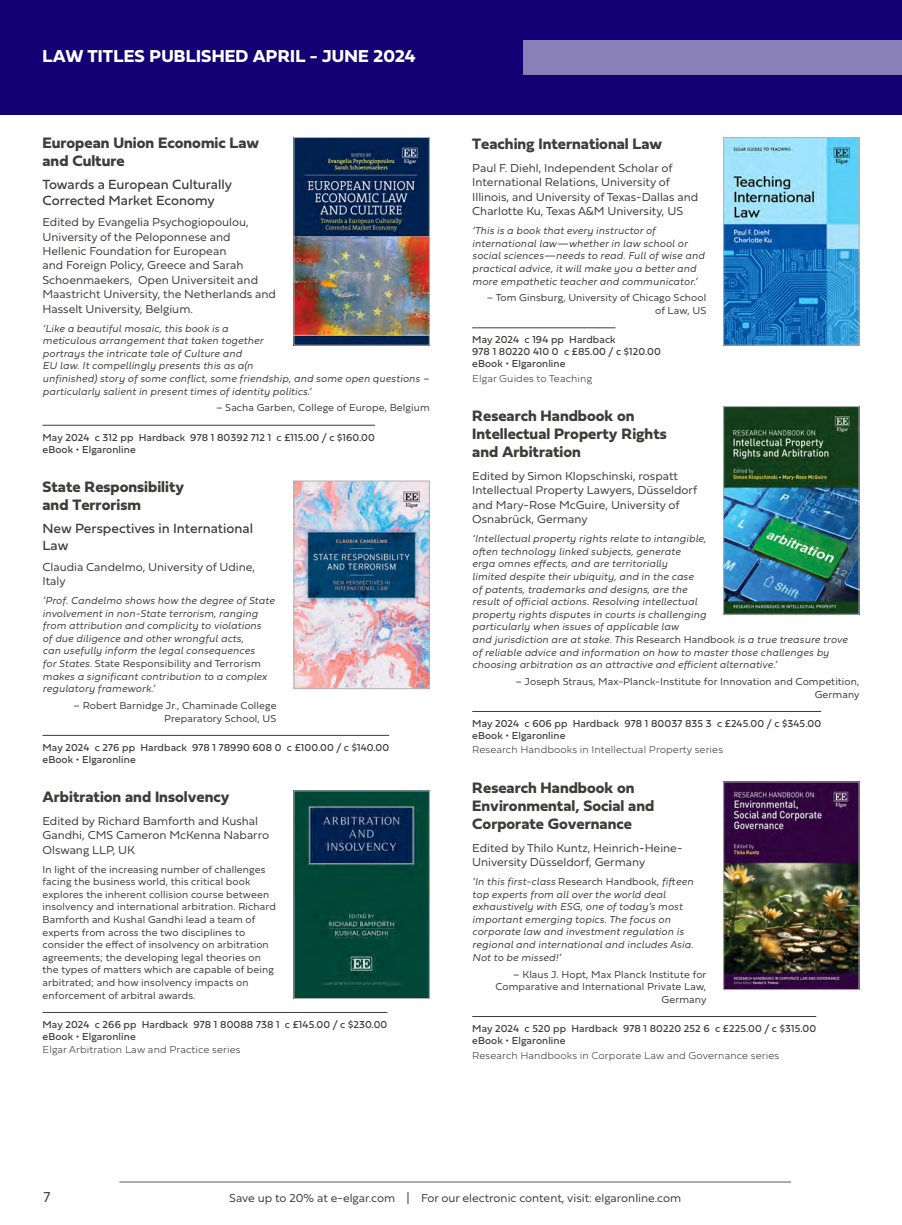
<style>
.page{position:relative;width:902px;height:1225px;background:#fff}
.page>*{position:absolute;margin:0;border:0;box-sizing:border-box;transform-origin:0 0}
.t1{font:700 18px "Fieldwork Hum";letter-spacing:.01em;color:#fff}
.t2{font:700 15.75px/18px "Fieldwork Hum";color:#3c3c3b}
.t3{font:15px "Fieldwork Hum Light";color:#3c3c3b}
.t4{font:13.8px/16.5px "Fieldwork Hum";color:#3c3c3b}
.t5{font:12px/14.4px "Fieldwork Hum Light";color:#3c3c3b}
.t6{font:italic 300 10.5px/12.6px "Fieldwork";letter-spacing:.01em;color:#3c3c3b}
.t7{font:10.5px/12.6px "Fieldwork Hum Light";letter-spacing:.01em;color:#3c3c3b;text-align:right}
.t8{font:10.5px/12px "Fieldwork Hum";letter-spacing:.01em;color:#3c3c3b}
.t9{font:100 10.5px "Fieldwork Hum";letter-spacing:.01em;color:#3c3c3b}
.s1{font-family:"Fieldwork";font-weight:300;font-style:italic}
.s2{font-family:"Fieldwork Hum Light";font-weight:400;font-style:normal}
.s3{font-size:18px}
</style>
<div class="page">
<hr style="left:119px;top:1181px;width:672px;height:1px;background:#3c3c3b">
<hr style="left:472px;top:327px;width:143px;height:1px;background:#3c3c3b">
<hr style="left:472px;top:711px;width:349px;height:1px;background:#3c3c3b">
<hr style="left:472px;top:1016px;width:344px;height:1px;background:#3c3c3b">
<hr style="left:43px;top:425px;width:332px;height:1px;background:#3c3c3b">
<hr style="left:43px;top:735px;width:346px;height:1px;background:#3c3c3b">
<hr style="left:43px;top:1012px;width:344px;height:1px;background:#3c3c3b">
<img style="left:295px;top:139px;width:132px;height:204px">
<div style="left:293px;top:137px;width:136px;height:208px;border:1px solid #b3b2b2"></div>
<img style="left:295px;top:482px;width:132px;height:205px">
<div style="left:293px;top:480px;width:136px;height:209px;border:1px solid #b3b2b2"></div>
<img style="left:295px;top:792px;width:132px;height:205px">
<img style="left:725px;top:139px;width:132px;height:204px">
<div style="left:723px;top:137px;width:136px;height:208px;border:1px solid #b3b2b2"></div>
<img style="left:725px;top:408px;width:132px;height:204px">
<div style="left:723px;top:406px;width:136px;height:208px;border:1px solid #b3b2b2"></div>
<img style="left:725px;top:783px;width:132px;height:205px">
<div style="left:723px;top:781px;width:136px;height:209px;border:1px solid #b3b2b2"></div>
<div style="left:0;top:0;width:901px;height:115px;background:#130074"></div>
<div style="left:523px;top:40px;width:378px;height:34px;background:#8980b9"></div>
<h1 class="t1" style="left:43px;top:42px;width:374px">LAW TITLES PUBLISHED APRIL - JUNE 2024</h1>
<h2 class="t2" style="left:43px;top:133px;width:218px">European Union Economic Law and Culture</h2>
<h3 class="t4" style="left:43px;top:175px;width:191px">Towards a European Culturally<br>Corrected Market Economy</h3>
<p class="t5" style="left:43px;top:214px;width:235px">Edited by Evangelia Psychogiopoulou, University of the Peloponnese and Hellenic Foundation for European<br>and Foreign Policy, Greece and Sarah Schoenmaekers, Open Universiteit and Maastricht University, the Netherlands and Hasselt University, Belgium.</p>
<p class="t6" style="left:43px;top:321px;width:388px">‘Like a beautiful mosaic, this book is a<br>meticulous arrangement that taken together<br>portrays the intricate tale of Culture and<br>EU law. It compellingly presents this as a(n<br>unfinished) story of some conflict, some friendship, and some open questions – particularly salient in present times of identity politics.’</p>
<p class="t7" style="left:216px;top:401px;width:215px">– Sacha Garben, College of Europe, Belgium</p>
<p class="t8" style="left:43px;top:430px;width:334px;line-height:12.6px">May 2024 c 312 pp Hardback 978 1 80392 712 1 c £115.00 / c $160.00 eBook • Elgaronline</p>
<h2 class="t2" style="left:43px;top:477px;width:143px">State Responsibility and Terrorism</h2>
<h3 class="t4" style="left:43px;top:520px;width:212px">New Perspectives in International<br>Law</h3>
<p class="t5" style="left:43px;top:559px;width:214px">Claudia Candelmo, University of Udine,<br>Italy</p>
<p class="t6" style="left:43px;top:593px;width:233px">‘Prof. Candelmo shows how the degree of State involvement in non-State terrorism, ranging from attribution and complicity to violations<br>of due diligence and other wrongful acts,<br>can usefully inform the legal consequences</p>
<p class="t7" style="left:43px;top:656px;width:220px"><span class="s1">for States.</span> State Responsibility and Terrorism</p>
<p class="t6" style="left:43px;top:669px;width:226px">makes a significant contribution to a complex regulatory framework.’</p>
<p class="t7" style="left:74px;top:698px;width:204px">– Robert Barnidge Jr., Chaminade College<br>Preparatory School, US</p>
<p class="t8" style="left:43px;top:740px;width:348px">May 2024 c 276 pp Hardback 978 1 78990 608 0 c £100.00 / c $140.00 eBook • Elgaronline</p>
<h2 class="t2" style="left:43px;top:787px;width:188px">Arbitration and Insolvency</h2>
<p class="t5" style="left:43px;top:813px;width:228px">Edited by Richard Bamforth and Kushal<br>Gandhi, CMS Cameron McKenna Nabarro<br>Olswang LLP, UK</p>
<p class="t7" style="left:43px;top:862px;width:235px;text-align:left">In light of the increasing number of challenges facing the business world, this critical book explores the inherent collision course between insolvency and international arbitration. Richard Bamforth and Kushal Gandhi lead a team of experts from across the two disciplines to consider the effect of insolvency on arbitration agreements; the developing legal theories on the types of matters which are capable of being arbitrated; and how insolvency impacts on enforcement of arbitral awards.</p>
<p class="t8" style="left:43px;top:1017px;width:346px">May 2024 c 266 pp Hardback 978 1 80088 738 1 c £145.00 / c $230.00 eBook • Elgaronline</p>
<p class="t9" style="left:43px;top:1041px;width:199px">Elgar Arbitration Law and Practice series</p>
<h2 class="t2" style="left:472px;top:134px;width:191px">Teaching International Law</h2>
<p class="t5" style="left:472px;top:160px;width:227px">Paul F. Diehl, Independent Scholar of International Relations, University of Illinois, and University of Texas-Dallas and Charlotte Ku, Texas A&amp;M University, US</p>
<p class="t6" style="left:472px;top:224px;width:234px">‘This is a book that every instructor of international law—whether in law school or social sciences—needs to read. Full of wise and practical advice, it will make you a better and more empathetic teacher and communicator.’</p>
<p class="t7" style="left:487px;top:291px;width:221px">– Tom Ginsburg, University of Chicago School of Law, US</p>
<p class="t8" style="left:472px;top:333px;width:190px">May 2024 c 194 pp Hardback<br>978 1 80220 410 0 c £85.00 / c $120.00 eBook • Elgaronline</p>
<p class="t9" style="left:472px;top:370px;width:121px">Elgar Guides to Teaching</p>
<h2 class="t2" style="left:472px;top:406px;width:196px">Research Handbook on<br>Intellectual Property Rights and Arbitration</h2>
<p class="t5" style="left:472px;top:468px;width:226px">Edited by Simon Klopschinski, rospatt Intellectual Property Lawyers, Düsseldorf and Mary-Rose McGuire, University of Osnabrück, Germany</p>
<p class="t6" style="left:472px;top:532px;width:377px">‘Intellectual property rights relate to intangible,<br>often technology linked subjects, generate<br>erga omnes effects, and are territorially<br>limited despite their ubiquity, and in the case<br>of patents, trademarks and designs, are the<br>result of official actions. Resolving intellectual<br>property rights disputes in courts is challenging<br>particularly when issues of applicable law<br>and jurisdiction are at stake. This <span class="s2">Research Handbook</span> is a true treasure trove of reliable advice and information on how to master those challenges by choosing arbitration as an attractive and efficient alternative.’</p>
<p class="t7" style="left:515px;top:675px;width:346px">– Joseph Straus, Max-Planck-Institute for Innovation and Competition,<br>Germany</p>
<p class="t8" style="left:472px;top:717px;width:350px">May 2024 c 606 pp Hardback 978 1 80037 835 3 c £245.00 / c $345.00 eBook • Elgaronline</p>
<p class="t9" style="left:472px;top:741px;width:252px">Research Handbooks in Intellectual Property series</p>
<h2 class="t2" style="left:472px;top:778px;width:183px">Research Handbook on<br>Environmental, Social and<br>Corporate Governance</h2>
<p class="t5" style="left:472px;top:840px;width:212px">Edited by Thilo Kuntz, Heinrich-Heine-<br>University Düsseldorf, Germany</p>
<p class="t6" style="left:472px;top:874px;width:222px">‘In this first-class <span class="s2">Research Handbook</span>, fifteen top experts from all over the world deal exhaustively with ESG, one of today’s most important emerging topics. The focus on corporate law and investment regulation is regional and international and includes Asia.<br>Not to be missed!’</p>
<p class="t7" style="left:495px;top:967px;width:213px">– Klaus J. Hopt, Max Planck Institute for<br>Comparative and International Private Law,<br>Germany</p>
<p class="t8" style="left:472px;top:1021px;width:345px">May 2024 c 520 pp Hardback 978 1 80220 252 6 c £225.00 / c $315.00 eBook • Elgaronline</p>
<p class="t9" style="left:472px;top:1046px;width:308px">Research Handbooks in Corporate Law and Governance series</p>
<h3 class="t3" style="left:44px;top:1184px;width:8px">7</h3>
<p class="t5" style="left:229px;top:1190px;width:453px">Save up to 20% at e-elgar.com <span class="s3">I</span> For our electronic content, visit: elgaronline.com</p>
</div>
